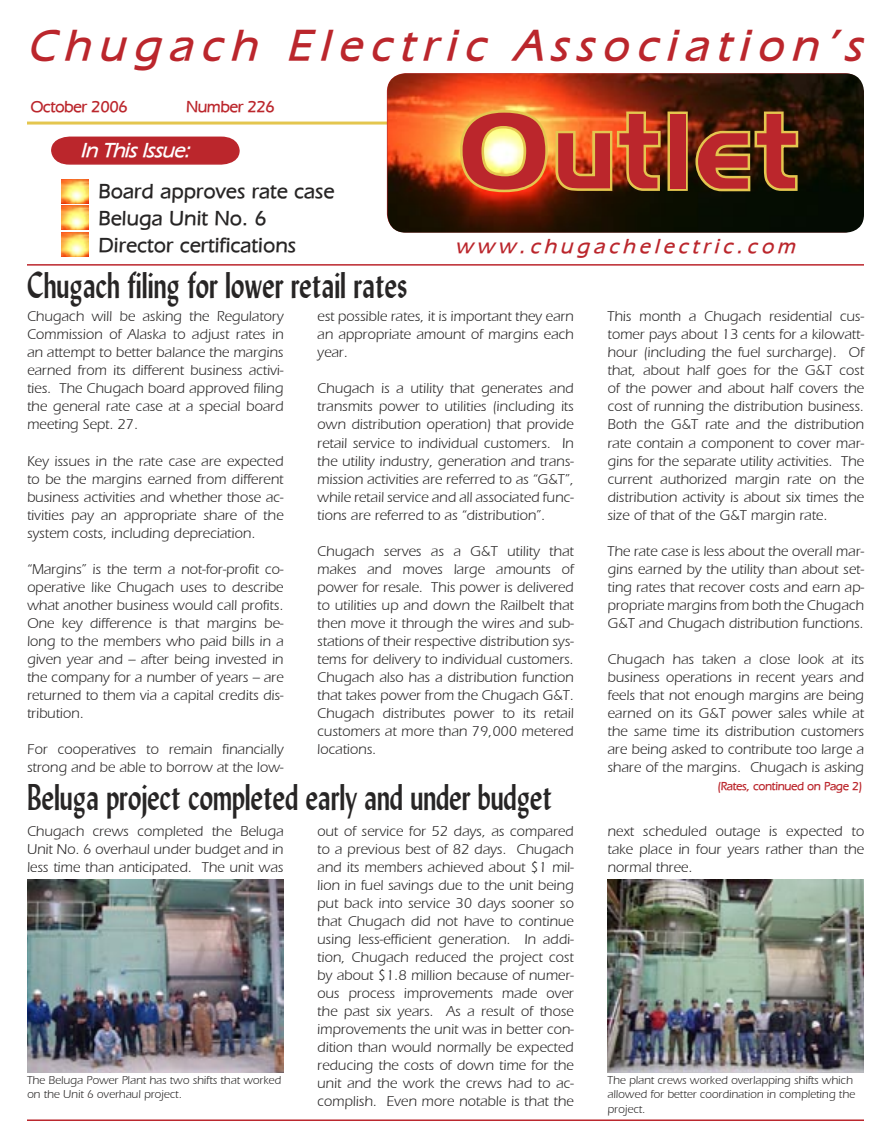
<style>
.page{position:relative;width:891px;height:1148px;background:#fff}
.page>*{position:absolute;margin:0;border:0;box-sizing:border-box;transform-origin:0 0}
.t1{font:106.35px "Denmark";letter-spacing:.04em;color:#bb262c}
.t2{font:italic 700 45px "Eric";letter-spacing:.21em;color:#bb262c}
.Main_Heading{font:700 37.05px "Lydian BT";color:#272525;scale:.73 1}
.t3{font:700 21px "Eric";letter-spacing:.03em;color:#272525}
.t4{font:italic 700 21px "Eric";letter-spacing:.22em;color:#bb262c}
.t5{font:italic 700 21px "Eric";color:#fff}
.t6{font:700 16.5px "Eric";color:#bb262c}
.Board_Activity{font:15px/18px "Eric Normal";color:#272525;text-align:justify}
.Board_Activity-2{font:12px/14.4px "Eric Normal";color:#272525}
.t7{font:700 12px "Eric";color:#bb262c}
</style>
<div class="page">
<hr style="left:27px;top:264px;width:837px;height:2px;background:#bb262c">
<hr style="left:27px;top:122px;width:360px;height:3px;background:#e4c64f">
<svg style="left:51px;top:136px;width:189px;height:28px;background:#be3238"></svg>
<img style="left:387px;top:74px;width:477px;height:159px">
<img style="left:457px;top:107px;width:206px;height:88px">
<div style="left:668px;top:111px;width:20px;height:80px;border:5px solid #e4c64f"></div>
<svg style="left:693px;top:109px;width:108px;height:85px;background:#684a1b"></svg>
<img style="left:62px;top:179px;width:26px;height:24px">
<img style="left:62px;top:206px;width:26px;height:24px">
<img style="left:62px;top:233px;width:26px;height:24px">
<hr style="left:27px;top:1119px;width:837px;height:2px;background:#bb262c">
<img style="left:27px;top:879px;width:257px;height:193px">
<img style="left:608px;top:879px;width:256px;height:193px">
<p class="t2" style="left:27px;top:12px;width:835px">Chugach Electric Association's</p>
<p class="t6" style="left:30px;top:94px;width:99px">October 2006</p>
<p class="t6" style="left:186px;top:94px;width:90px">Number 226</p>
<p class="t5" style="left:81px;top:135px;width:111px">In This Issue:</p>
<p class="t3" style="left:99px;top:175px;width:237px">Board approves rate case</p>
<p class="t3" style="left:99px;top:202px;width:169px">Beluga Unit No. 6</p>
<p class="t3" style="left:99px;top:229px;width:198px">Director certifications</p>
<p class="Main_Heading" style="left:27px;top:262px;width:523px">Chugach filing for lower retail rates</p>
<p class="t1" style="left:459px;top:87px;width:340px">Outlet</p>
<p class="t4" style="left:456px;top:231px;width:340px">www.chugachelectric.com</p>
<p class="Board_Activity" style="left:27px;top:306px;width:258px">Chugach will be asking the Regulatory Commission of Alaska to adjust rates in an attempt to better balance the margins earned from its different business activi&shy;ties. The Chugach board approved filing the general rate case at a special board meeting Sept. 27.</p>
<p class="Board_Activity" style="left:27px;top:450px;width:258px">Key issues in the rate case are expected to be the margins earned from different business activities and whether those ac&shy;tivities pay an appropriate share of the system costs, including depreciation.</p>
<p class="Board_Activity" style="left:27px;top:558px;width:258px">“Margins” is the term a not-for-profit co&shy;operative like Chugach uses to describe what another business would call profits.<br>One key difference is that margins be&shy;long to the members who paid bills in a given year and – after being invested in the company for a number of years – are returned to them via a capital credits dis&shy;tribution.</p>
<p class="Board_Activity" style="left:27px;top:738px;width:258px">For cooperatives to remain financially strong and be able to borrow at the low-</p>
<p class="Board_Activity" style="left:317px;top:306px;width:258px">est possible rates, it is important they earn an appropriate amount of margins each year.</p>
<p class="Board_Activity" style="left:317px;top:378px;width:258px">Chugach is a utility that generates and transmits power to utilities (including its own distribution operation) that provide retail service to individual customers. In the utility industry, generation and trans&shy;mission activities are referred to as “G&amp;T”, while retail service and all associated func&shy;tions are referred to as “distribution”.</p>
<p class="Board_Activity" style="left:317px;top:540px;width:258px">Chugach serves as a G&amp;T utility that makes and moves large amounts of power for resale. This power is delivered to utilities up and down the Railbelt that then move it through the wires and sub&shy;stations of their respective distribution sys&shy;tems for delivery to individual customers.<br>Chugach also has a distribution function that takes power from the Chugach G&amp;T.<br>Chugach distributes power to its retail customers at more than 79,000 metered locations.</p>
<p class="Board_Activity" style="left:608px;top:306px;width:258px">This month a Chugach residential cus&shy;tomer pays about 13 cents for a kilowatt&shy;hour (including the fuel surcharge). Of that, about half goes for the G&amp;T cost of the power and about half covers the cost of running the distribution business.<br>Both the G&amp;T rate and the distribution rate contain a component to cover mar&shy;gins for the separate utility activities. The current authorized margin rate on the distribution activity is about six times the size of that of the G&amp;T margin rate.</p>
<p class="Board_Activity" style="left:608px;top:540px;width:258px">The rate case is less about the overall mar&shy;gins earned by the utility than about set&shy;ting rates that recover costs and earn ap&shy;propriate margins from both the Chugach G&amp;T and Chugach distribution functions.</p>
<p class="Board_Activity" style="left:608px;top:648px;width:258px">Chugach has taken a close look at its business operations in recent years and feels that not enough margins are being earned on its G&amp;T power sales while at the same time its distribution customers are being asked to contribute too large a share of the margins. Chugach is asking</p>
<p class="t7" style="left:717px;top:777px;width:146px">(Rates, continued on Page 2)</p>
<p class="Main_Heading" style="left:27px;top:774px;width:721px">Beluga project completed early and under budget</p>
<p class="Board_Activity" style="left:27px;top:821px;width:258px">Chugach crews completed the Beluga Unit No. 6 overhaul under budget and in less time than anticipated. The unit was</p>
<p class="Board_Activity" style="left:317px;top:821px;width:258px">out of service for 52 days, as compared to a previous best of 82 days. Chugach and its members achieved about $1 mil&shy;lion in fuel savings due to the unit being put back into service 30 days sooner so that Chugach did not have to continue using less-efficient generation. In addi&shy;tion, Chugach reduced the project cost by about $1.8 million because of numer&shy;ous process improvements made over the past six years. As a result of those improvements the unit was in better con&shy;dition than would normally be expected reducing the costs of down time for the unit and the work the crews had to ac&shy;complish. Even more notable is that the</p>
<p class="Board_Activity" style="left:608px;top:821px;width:258px">next scheduled outage is expected to take place in four years rather than the normal three.</p>
<p class="Board_Activity-2" style="left:27px;top:1072px;width:256px">The Beluga Power Plant has two shifts that worked on the Unit 6 overhaul project.</p>
<p class="Board_Activity-2" style="left:608px;top:1072px;width:249px">The plant crews worked overlapping shifts which allowed for better coordination in completing the project.</p>
</div>
